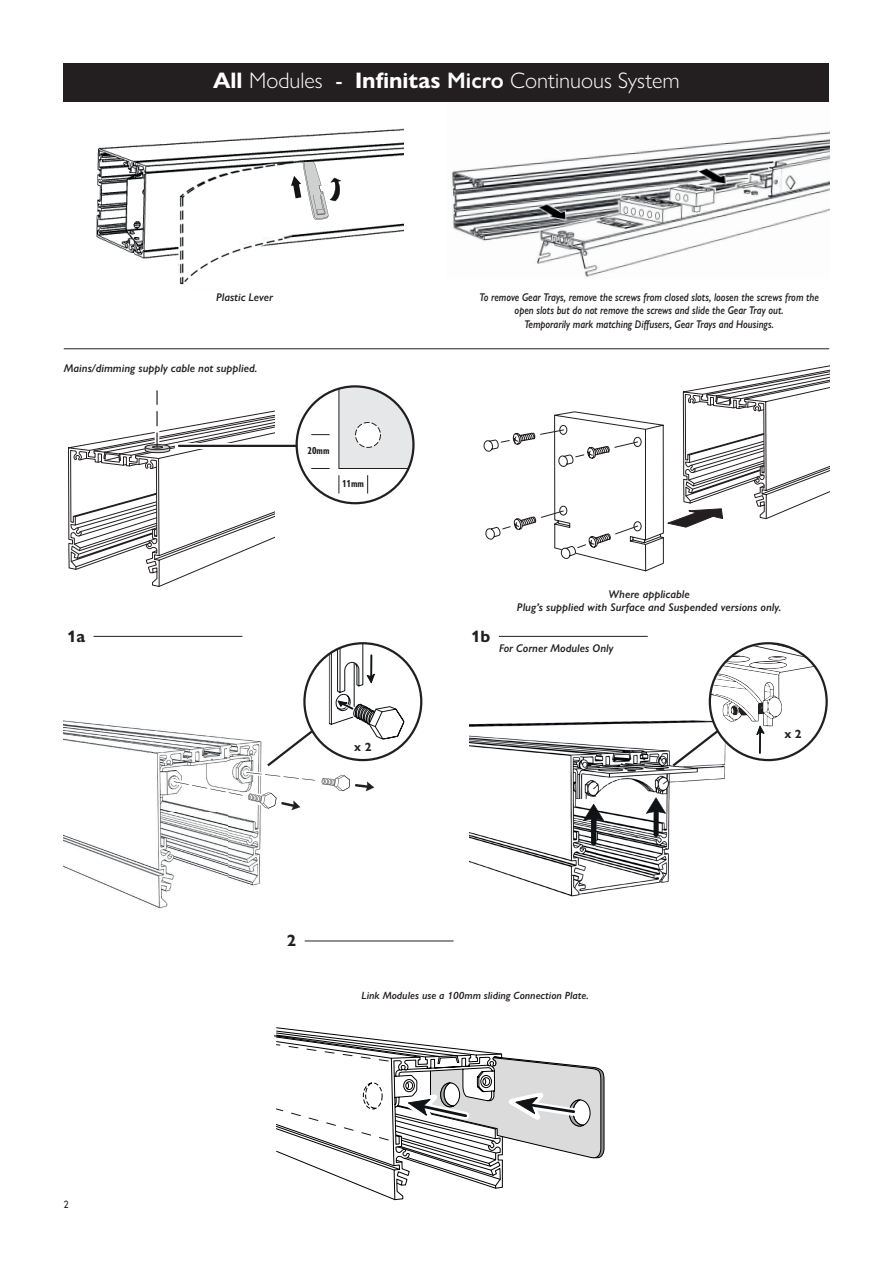
<style>
.page{position:relative;width:893px;height:1263px;background:#fff}
.page>*{position:absolute;margin:0;border:0;box-sizing:border-box;transform-origin:0 0}
.t1{font:300 22.5px "Gill Sans Nova";color:#fff}
.t2{font:700 16.5px "Gill Sans Nova";color:#231f20}
.t3{font:700 12px "Gill Sans Nova";color:#231f20}
.t4{font:italic 600 11.25px/13.5px "Gill Sans Nova";color:#231f20;text-align:center;scale:.85 1}
.t5{font:italic 600 11.25px "Gill Sans Nova";color:#231f20}
.t6{font:11.25px "Sofia Pro";color:#231f20;scale:.85 1}
.t7{font:italic 600 10.5px "Gill Sans Nova";color:#231f20}
.t8{font:700 condensed 10.5px "Gill Sans Nova";color:#231f20}
.s1{font-weight:700}
.s2{font-weight:500}
.s3{font-weight:600}
</style>
<div class="page">
<hr style="left:64px;top:348px;width:765px;height:1px;background:#231f20">
<img style="left:96px;top:128px;width:308px;height:157px">
<div style="left:189px;top:208px;width:35px;height:36px;background:#fff"></div>
<svg style="left:291px;top:162px;width:51px;height:58px"></svg>
<img style="left:452px;top:131px;width:377px;height:146px">
<svg style="left:68px;top:391px;width:207px;height:196px"></svg>
<svg style="left:484px;top:366px;width:345px;height:205px"></svg>
<img style="left:64px;top:720px;width:197px;height:189px">
<svg style="left:322px;top:775px;width:52px;height:16px"></svg>
<svg style="left:248px;top:792px;width:52px;height:18px"></svg>
<svg style="left:170px;top:779px;width:17px;height:7px"></svg>
<svg style="left:174px;top:781px;width:15px;height:4px"></svg>
<hr style="left:192px;top:785px;width:15px;height:3px;background:#231f20">
<hr style="left:210px;top:789px;width:16px;height:3px;background:#231f20">
<svg style="left:229px;top:792px;width:14px;height:4px"></svg>
<img style="left:469px;top:720px;width:256px;height:177px">
<svg style="left:583px;top:804px;width:21px;height:17px"></svg>
<div style="left:591px;top:811px;width:5px;height:34px;background:#101315;border-radius:3px"></div>
<svg style="left:646px;top:797px;width:20px;height:17px"></svg>
<div style="left:653px;top:804px;width:6px;height:33px;background:#101315;border-radius:3px"></div>
<svg style="left:275px;top:1027px;width:329px;height:173px"></svg>
<svg style="left:329px;top:643px;width:75px;height:96px"></svg>
<div style="left:303px;top:642px;width:119px;height:119px;border:2px solid #231f20;border-radius:50%"></div>
<svg style="left:243px;top:728px;width:72px;height:52px"></svg>
<svg style="left:670px;top:643px;width:157px;height:126px"></svg>
<div style="left:64px;top:64px;width:765px;height:38px;background:#231f20"></div>
<hr style="left:305px;top:941px;width:149px;height:1px;background:#231f20">
<hr style="left:94px;top:636px;width:148px;height:1px;background:#231f20">
<hr style="left:499px;top:636px;width:149px;height:1px;background:#231f20">
<svg style="left:175px;top:443px;width:121px;height:6px"></svg>
<svg style="left:339px;top:475px;width:1px;height:19px"></svg>
<svg style="left:367px;top:475px;width:1px;height:19px"></svg>
<svg style="left:311px;top:434px;width:19px;height:1px"></svg>
<svg style="left:311px;top:468px;width:19px;height:1px"></svg>
<svg style="left:338px;top:386px;width:74px;height:83px"></svg>
<div style="left:296px;top:385px;width:119px;height:119px;border:2px solid #231f20;border-radius:50%"></div>
<hr style="left:179px;top:445px;width:117px;height:2px;background:#231f20">
<p class="t1" style="left:213px;top:66px;width:468px"><span class="s1">All</span> Modules <span class="s2">-</span> <span class="s1">Infinitas</span> <span class="s3">Micro</span> Continuous System</p>
<p class="t5" style="left:216px;top:290px;width:58px">Plastic Lever</p>
<p class="t5" style="left:64px;top:361px;width:195px">Mains/dimming supply cable not supplied.</p>
<p class="t8" style="left:307px;top:443px;width:24px">20mm</p>
<p class="t8" style="left:342px;top:476px;width:24px">11mm</p>
<p class="t4" style="left:479px;top:290px;width:401px">To remove Gear Trays, remove the screws from closed slots, loosen the screws from the open slots but do not remove the screws and slide the Gear Tray out.</p>
<p class="t4" style="left:524px;top:317px;width:295px">Temporarily mark matching Diffusers, Gear Trays and Housings.</p>
<p class="t5" style="left:609px;top:587px;width:83px">Where applicable</p>
<p class="t5" style="left:517px;top:601px;width:266px">Plug’s supplied with Surface and Suspended versions only.</p>
<p class="t2" style="left:67px;top:626px;width:20px">1a</p>
<p class="t2" style="left:471px;top:626px;width:21px">1b</p>
<p class="t5" style="left:499px;top:642px;width:116px">For Corner Modules Only</p>
<p class="t3" style="left:354px;top:740px;width:19px">x 2</p>
<p class="t2" style="left:287px;top:930px;width:11px">2</p>
<p class="t6" style="left:64px;top:1195px;width:7px">2</p>
<p class="t7" style="left:362px;top:988px;width:229px">Link Modules use a 100mm sliding Connection Plate.</p>
<p class="t3" style="left:784px;top:727px;width:19px">x 2</p>
</div>
